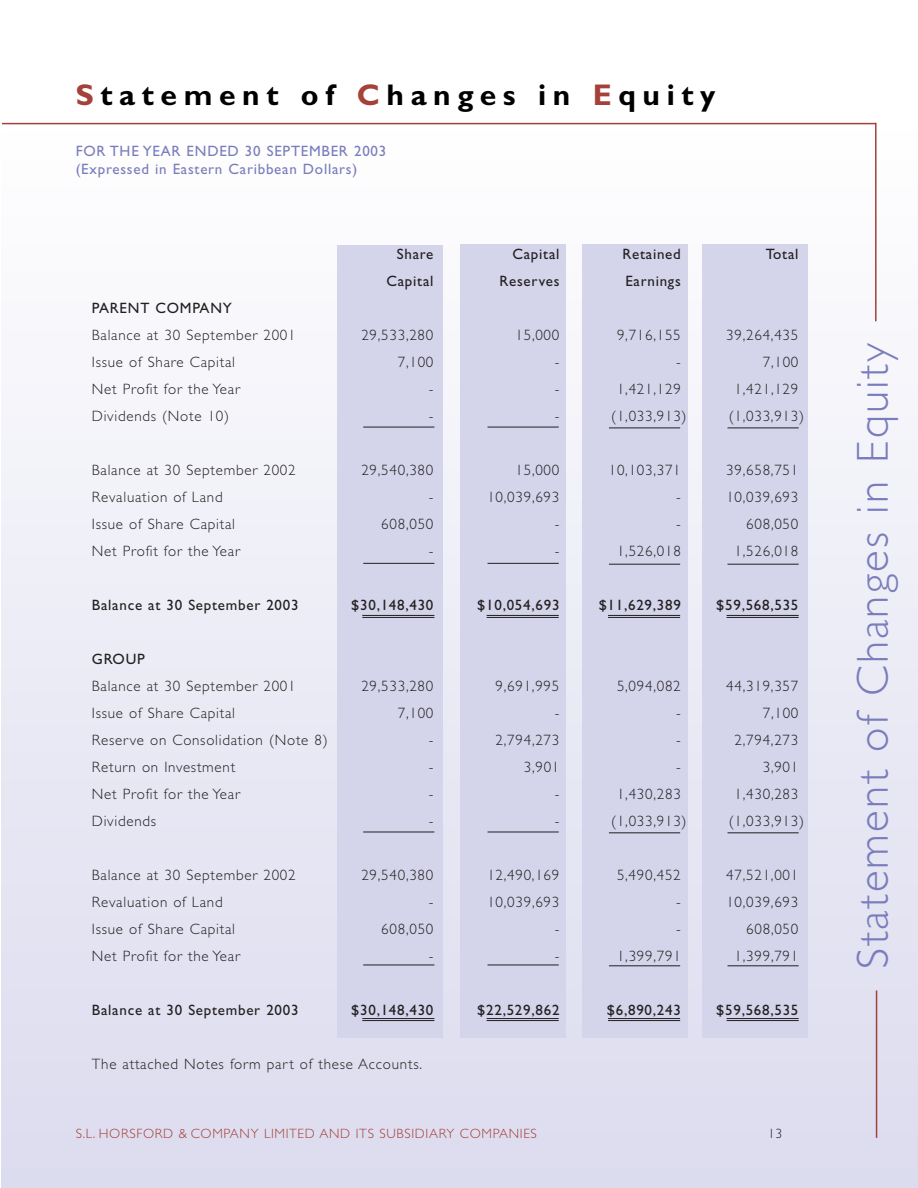
<style>
.page{position:relative;width:918px;height:1188px;background:#fff}
.page>*{position:absolute;margin:0;border:0;box-sizing:border-box;transform-origin:0 0}
.t1{font:300 45px "Gill Sans";letter-spacing:.05em;color:#7a7dbc}
.t2{font:700 30px "Gill Sans";letter-spacing:.22em;color:#000}
.t3{font:300 15px "Gill Sans";letter-spacing:.05em;color:#231f20}
.t4{font:15px "Gill Sans";letter-spacing:.05em;color:#231f20}
.t5{font:15px/18px "Gill Sans";letter-spacing:.05em;color:#7a7dbc}
.t6{font:300 13.5px "Gill Sans";letter-spacing:.05em;color:#a44138}
.t7{font:300 13.5px "Gill Sans";color:#231f20}
.s1{color:#a44138}
</style>
<div class="page">
<div style="left:1px;top:124px;width:917px;height:1064px;background:linear-gradient(to bottom,#fefeff,#dbdbee)"></div>
<div style="left:703px;top:244px;width:105px;height:794px;background:#d4d4eb"></div>
<div style="left:582px;top:244px;width:105px;height:794px;background:#d4d4eb"></div>
<div style="left:337px;top:245px;width:105px;height:792px;background:#d4d4eb"></div>
<div style="left:461px;top:244px;width:105px;height:794px;background:#d4d4eb"></div>
<hr style="left:2px;top:123px;width:874px;height:1px;background:#a44138">
<hr style="left:875px;top:123px;width:2px;height:198px;background:#a44138">
<hr style="left:876px;top:990px;width:1px;height:148px;background:#a44138">
<hr style="left:727px;top:615px;width:72px;height:1px;background:#231f20">
<hr style="left:727px;top:617px;width:72px;height:1px;background:#231f20">
<hr style="left:608px;top:615px;width:72px;height:1px;background:#231f20">
<hr style="left:608px;top:617px;width:72px;height:1px;background:#231f20">
<hr style="left:487px;top:615px;width:72px;height:1px;background:#231f20">
<hr style="left:487px;top:617px;width:72px;height:1px;background:#231f20">
<hr style="left:362px;top:615px;width:72px;height:1px;background:#231f20">
<hr style="left:362px;top:617px;width:72px;height:1px;background:#231f20">
<hr style="left:363px;top:427px;width:71px;height:1px;background:#231f20">
<hr style="left:488px;top:427px;width:71px;height:1px;background:#231f20">
<hr style="left:609px;top:428px;width:71px;height:1px;background:#231f20">
<hr style="left:727px;top:428px;width:72px;height:1px;background:#231f20">
<hr style="left:363px;top:563px;width:71px;height:1px;background:#231f20">
<hr style="left:488px;top:563px;width:71px;height:1px;background:#231f20">
<hr style="left:609px;top:564px;width:71px;height:1px;background:#231f20">
<hr style="left:727px;top:564px;width:72px;height:1px;background:#231f20">
<hr style="left:727px;top:1018px;width:72px;height:1px;background:#231f20">
<hr style="left:727px;top:1020px;width:72px;height:1px;background:#231f20">
<hr style="left:608px;top:1018px;width:72px;height:1px;background:#231f20">
<hr style="left:608px;top:1020px;width:72px;height:1px;background:#231f20">
<hr style="left:487px;top:1018px;width:72px;height:1px;background:#231f20">
<hr style="left:487px;top:1020px;width:72px;height:1px;background:#231f20">
<hr style="left:362px;top:1018px;width:72px;height:1px;background:#231f20">
<hr style="left:362px;top:1020px;width:72px;height:1px;background:#231f20">
<hr style="left:363px;top:965px;width:71px;height:1px;background:#231f20">
<hr style="left:488px;top:965px;width:71px;height:1px;background:#231f20">
<hr style="left:609px;top:966px;width:71px;height:1px;background:#231f20">
<hr style="left:727px;top:966px;width:72px;height:1px;background:#231f20">
<hr style="left:363px;top:832px;width:71px;height:1px;background:#231f20">
<hr style="left:488px;top:832px;width:71px;height:1px;background:#231f20">
<hr style="left:609px;top:833px;width:71px;height:1px;background:#231f20">
<hr style="left:727px;top:833px;width:72px;height:1px;background:#231f20">
<h2 class="t2" style="left:76px;top:84px;width:641px"><span class="s1">S</span>tatement of <span class="s1">C</span>hanges in <span class="s1">E</span>quity</h2>
<p class="t5" style="left:76px;top:143px;width:312px">FOR THE YEAR ENDED 30 SEPTEMBER 2003 (Expressed in Eastern Caribbean Dollars)</p>
<p class="t4" style="left:397px;top:249px;width:38px">Share</p>
<p class="t4" style="left:513px;top:249px;width:48px">Capital</p>
<p class="t4" style="left:622px;top:249px;width:60px">Retained</p>
<p class="t4" style="left:766px;top:249px;width:34px">Total</p>
<p class="t4" style="left:387px;top:276px;width:48px">Capital</p>
<p class="t4" style="left:499px;top:276px;width:62px">Reserves</p>
<p class="t4" style="left:625px;top:276px;width:57px">Earnings</p>
<p class="t4" style="left:92px;top:303px;width:142px">PARENT COMPANY</p>
<p class="t3" style="left:92px;top:330px;width:205px">Balance at 30 September 2001</p>
<p class="t3" style="left:361px;top:330px;width:74px">29,533,280</p>
<p class="t3" style="left:516px;top:330px;width:45px">15,000</p>
<p class="t3" style="left:617px;top:330px;width:65px">9,716,155</p>
<p class="t3" style="left:726px;top:330px;width:74px">39,264,435</p>
<p class="t3" style="left:92px;top:357px;width:145px">Issue of Share Capital</p>
<p class="t3" style="left:398px;top:357px;width:37px">7,100</p>
<p class="t3" style="left:555px;top:357px;width:6px">-</p>
<p class="t3" style="left:676px;top:357px;width:6px">-</p>
<p class="t3" style="left:763px;top:357px;width:37px">7,100</p>
<p class="t3" style="left:92px;top:384px;width:150px">Net Profit for the Year</p>
<p class="t3" style="left:429px;top:384px;width:6px">-</p>
<p class="t3" style="left:555px;top:384px;width:6px">-</p>
<p class="t3" style="left:617px;top:384px;width:65px">1,421,129</p>
<p class="t3" style="left:735px;top:384px;width:65px">1,421,129</p>
<p class="t3" style="left:92px;top:411px;width:139px">Dividends (Note 10)</p>
<p class="t3" style="left:429px;top:411px;width:6px">-</p>
<p class="t3" style="left:555px;top:411px;width:6px">-</p>
<p class="t3" style="left:611px;top:411px;width:77px">(1,033,913)</p>
<p class="t3" style="left:729px;top:411px;width:77px">(1,033,913)</p>
<p class="t3" style="left:92px;top:465px;width:205px">Balance at 30 September 2002</p>
<p class="t3" style="left:361px;top:465px;width:74px">29,540,380</p>
<p class="t3" style="left:516px;top:465px;width:45px">15,000</p>
<p class="t3" style="left:609px;top:465px;width:74px">10,103,371</p>
<p class="t3" style="left:726px;top:465px;width:74px">39,658,751</p>
<p class="t3" style="left:92px;top:492px;width:132px">Revaluation of Land</p>
<p class="t3" style="left:429px;top:492px;width:6px">-</p>
<p class="t3" style="left:487px;top:492px;width:74px">10,039,693</p>
<p class="t3" style="left:676px;top:492px;width:6px">-</p>
<p class="t3" style="left:726px;top:492px;width:74px">10,039,693</p>
<p class="t3" style="left:92px;top:519px;width:145px">Issue of Share Capital</p>
<p class="t3" style="left:381px;top:519px;width:54px">608,050</p>
<p class="t3" style="left:555px;top:519px;width:6px">-</p>
<p class="t3" style="left:676px;top:519px;width:6px">-</p>
<p class="t3" style="left:746px;top:519px;width:54px">608,050</p>
<p class="t3" style="left:92px;top:546px;width:150px">Net Profit for the Year</p>
<p class="t3" style="left:429px;top:546px;width:6px">-</p>
<p class="t3" style="left:555px;top:546px;width:6px">-</p>
<p class="t3" style="left:617px;top:546px;width:65px">1,526,018</p>
<p class="t3" style="left:735px;top:546px;width:65px">1,526,018</p>
<p class="t4" style="left:92px;top:600px;width:208px">Balance at 30 September 2003</p>
<p class="t4" style="left:351px;top:600px;width:84px">$30,148,430</p>
<p class="t4" style="left:477px;top:600px;width:84px">$10,054,693</p>
<p class="t4" style="left:599px;top:600px;width:84px">$11,629,389</p>
<p class="t4" style="left:716px;top:600px;width:84px">$59,568,535</p>
<p class="t4" style="left:92px;top:654px;width:54px">GROUP</p>
<p class="t3" style="left:92px;top:681px;width:205px">Balance at 30 September 2001</p>
<p class="t3" style="left:361px;top:681px;width:74px">29,533,280</p>
<p class="t3" style="left:496px;top:681px;width:65px">9,691,995</p>
<p class="t3" style="left:617px;top:681px;width:65px">5,094,082</p>
<p class="t3" style="left:726px;top:681px;width:74px">44,319,357</p>
<p class="t3" style="left:92px;top:708px;width:145px">Issue of Share Capital</p>
<p class="t3" style="left:398px;top:708px;width:37px">7,100</p>
<p class="t3" style="left:555px;top:708px;width:6px">-</p>
<p class="t3" style="left:676px;top:708px;width:6px">-</p>
<p class="t3" style="left:763px;top:708px;width:37px">7,100</p>
<p class="t3" style="left:92px;top:735px;width:237px">Reserve on Consolidation (Note 8)</p>
<p class="t3" style="left:429px;top:735px;width:6px">-</p>
<p class="t3" style="left:496px;top:735px;width:65px">2,794,273</p>
<p class="t3" style="left:676px;top:735px;width:6px">-</p>
<p class="t3" style="left:735px;top:735px;width:65px">2,794,273</p>
<p class="t3" style="left:92px;top:762px;width:145px">Return on Investment</p>
<p class="t3" style="left:429px;top:762px;width:6px">-</p>
<p class="t3" style="left:524px;top:762px;width:37px">3,901</p>
<p class="t3" style="left:676px;top:762px;width:6px">-</p>
<p class="t3" style="left:763px;top:762px;width:37px">3,901</p>
<p class="t3" style="left:92px;top:789px;width:150px">Net Profit for the Year</p>
<p class="t3" style="left:429px;top:789px;width:6px">-</p>
<p class="t3" style="left:555px;top:789px;width:6px">-</p>
<p class="t3" style="left:617px;top:789px;width:65px">1,430,283</p>
<p class="t3" style="left:735px;top:789px;width:65px">1,430,283</p>
<p class="t3" style="left:92px;top:816px;width:66px">Dividends</p>
<p class="t3" style="left:429px;top:816px;width:6px">-</p>
<p class="t3" style="left:555px;top:816px;width:6px">-</p>
<p class="t3" style="left:611px;top:816px;width:77px">(1,033,913)</p>
<p class="t3" style="left:729px;top:816px;width:77px">(1,033,913)</p>
<p class="t3" style="left:92px;top:870px;width:205px">Balance at 30 September 2002</p>
<p class="t3" style="left:361px;top:870px;width:74px">29,540,380</p>
<p class="t3" style="left:487px;top:870px;width:74px">12,490,169</p>
<p class="t3" style="left:617px;top:870px;width:65px">5,490,452</p>
<p class="t3" style="left:726px;top:870px;width:74px">47,521,001</p>
<p class="t3" style="left:92px;top:897px;width:132px">Revaluation of Land</p>
<p class="t3" style="left:429px;top:897px;width:6px">-</p>
<p class="t3" style="left:487px;top:897px;width:74px">10,039,693</p>
<p class="t3" style="left:676px;top:897px;width:6px">-</p>
<p class="t3" style="left:726px;top:897px;width:74px">10,039,693</p>
<p class="t3" style="left:92px;top:924px;width:145px">Issue of Share Capital</p>
<p class="t3" style="left:381px;top:924px;width:54px">608,050</p>
<p class="t3" style="left:555px;top:924px;width:6px">-</p>
<p class="t3" style="left:676px;top:924px;width:6px">-</p>
<p class="t3" style="left:746px;top:924px;width:54px">608,050</p>
<p class="t3" style="left:92px;top:951px;width:150px">Net Profit for the Year</p>
<p class="t3" style="left:429px;top:951px;width:6px">-</p>
<p class="t3" style="left:555px;top:951px;width:6px">-</p>
<p class="t3" style="left:617px;top:951px;width:65px">1,399,791</p>
<p class="t3" style="left:735px;top:951px;width:65px">1,399,791</p>
<p class="t4" style="left:92px;top:1005px;width:208px">Balance at 30 September 2003</p>
<p class="t4" style="left:351px;top:1005px;width:84px">$30,148,430</p>
<p class="t4" style="left:477px;top:1005px;width:84px">$22,529,862</p>
<p class="t4" style="left:607px;top:1005px;width:75px">$6,890,243</p>
<p class="t4" style="left:716px;top:1005px;width:84px">$59,568,535</p>
<p class="t3" style="left:92px;top:1059px;width:332px">The attached Notes form part of these Accounts.</p>
<p class="t6" style="left:76px;top:1128px;width:463px">S.L. HORSFORD &amp; COMPANY LIMITED AND ITS SUBSIDIARY COMPANIES</p>
<p class="t7" style="left:768px;top:1129px;width:16px">13</p>
<h1 class="t1" style="left:857px;top:969px;width:627px;rotate:-90deg">Statement of Changes in Equity</h1>
</div>
